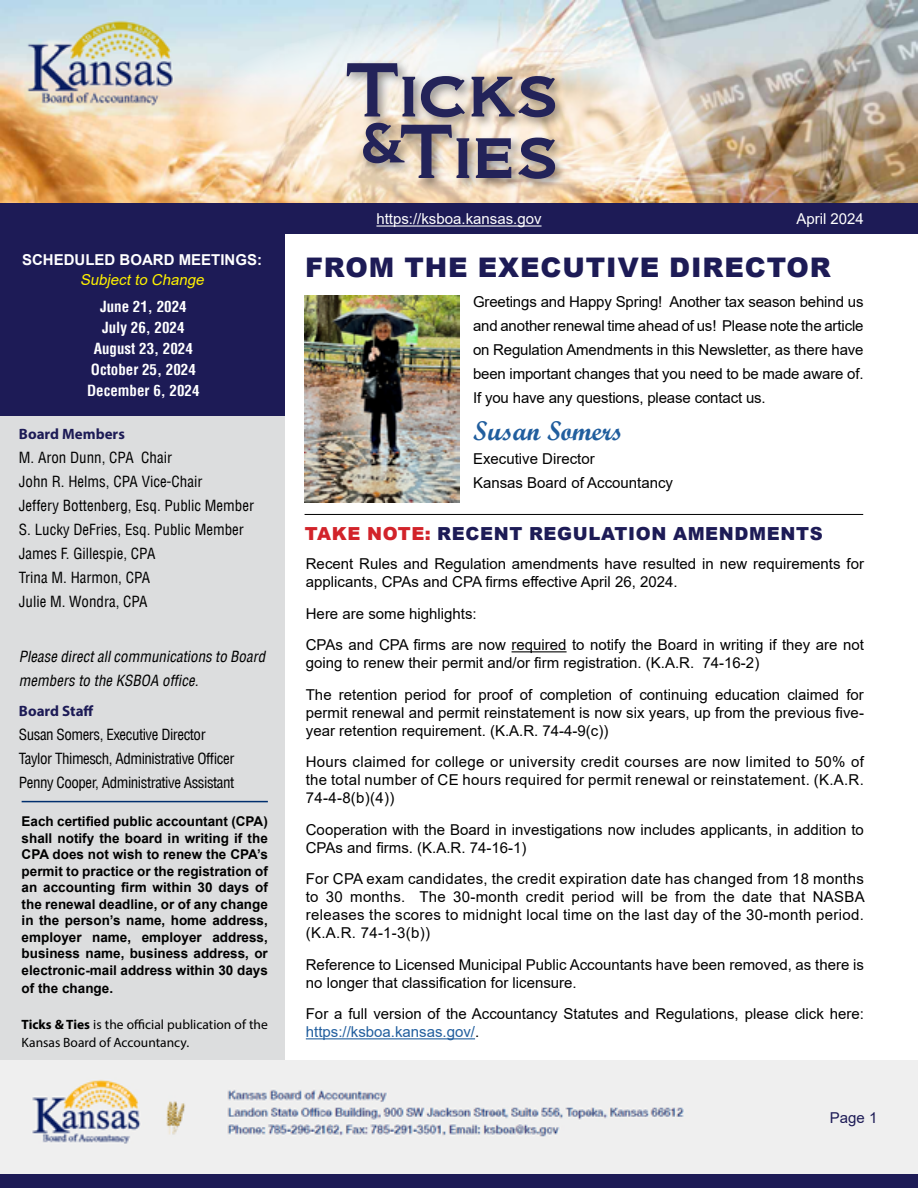
<style>
.page{position:relative;width:918px;height:1188px;background:#fff}
.page>*{position:absolute;margin:0;border:0;box-sizing:border-box;transform-origin:0 0}
.t1{font:71.7px/61.5px "Biondi";color:#232359}
.t2{font:900 27px "Arial";letter-spacing:.035em;color:#1d1b56}
.t3{font:27px "Script MT Bold";color:#215e9e}
.t4{font:900 18px "Arial";letter-spacing:.035em;color:#1d1b56}
.t5{font:15px/18px "Arial";color:#000}
.t6{font:condensed 15px/24px "Helvetica LT";color:#000}
.t7{font:condensed 15px/24px "Helvetica LT";letter-spacing:-.03em;color:#000}
.t8{font:700 condensed 15px/21px "Helvetica LT";color:#fff;text-align:center}
.t9{font:italic condensed 15px/24px "Helvetica LT";color:#000}
.t10{font:15px "Arial";color:#fff}
.t11{font:700 15px "Arial";color:#fff}
.t12{font:700 15px "Myriad Pro";color:#1d1b56}
.t13{font:italic 15px "Arial";color:#fff200}
.t14{font:15px "Arial";color:#1d1b56}
.t15{font:700 13.5px/16.5px "Arial";color:#000;text-align:justify}
.t16{font:13.5px/18px "Myriad Pro";color:#000}
.s1{font-weight:700}
.s2{color:#d2232a}
.s3{color:#215e9e}
</style>
<div class="page">
<div style="left:0;top:233px;width:284px;height:955px;background:#dcddde"></div>
<img style="left:0;top:1060px;width:918px;height:114px">
<div style="left:0;top:1174px;width:918px;height:14px;background:#1d1b56"></div>
<img style="left:0;top:0;width:918px;height:204px">
<svg style="left:198px;top:19px;width:529px;height:200px;background:#ede4d7"></svg>
<div style="left:0;top:204px;width:918px;height:30px;background:#1d1b56"></div>
<div style="left:0;top:234px;width:284px;height:181px;background:#1d1b56"></div>
<hr style="left:376px;top:225px;width:166px;height:2px;background:#fff">
<div style="left:343px;top:60px;width:225px;height:132px;background:#000;opacity:.38"></div>
<hr style="left:22px;top:801px;width:246px;height:1px;background:#002f6e">
<img style="left:305px;top:296px;width:154px;height:206px">
<hr style="left:305px;top:514px;width:558px;height:1px;background:#000">
<hr style="left:512px;top:651px;width:55px;height:1px;background:#000">
<hr style="left:306px;top:1038px;width:169px;height:1px;background:#215e9e">
<p class="t11" style="left:22px;top:249px;width:241px">SCHEDULED BOARD MEETINGS:</p>
<p class="t13" style="left:80px;top:269px;width:129px">Subjectto Change</p>
<p class="t8" style="left:87px;top:296px;width:114px">June 21, 2024<br>July 26, 2024<br>August 23, 2024<br>October 25, 2024<br>December 6, 2024</p>
<p class="t12" style="left:19px;top:424px;width:107px">Board Members</p>
<p class="t6" style="left:19px;top:445px;width:237px">M. Aron Dunn, CPA Chair<br>John R. Helms, CPA Vice-Chair<br>Jeffery Bottenberg, Esq. Public Member<br>S. Lucky DeFries, Esq. Public Member<br>James F. Gillespie, CPA<br>Trina M. Harmon, CPA<br>Julie M. Wondra, CPA</p>
<p class="t9" style="left:19px;top:644px;width:251px">Please directallcommunications to Board members to the KSBOA office.</p>
<p class="t12" style="left:19px;top:702px;width:76px">Board Staff</p>
<p class="t7" style="left:19px;top:723px;width:217px">Susan Somers, Executive Director<br>Taylor Thimesch, Administrative Officer<br>Penny Cooper, Administrative Assistant</p>
<p class="t15" style="left:22px;top:814px;width:248px">Each certified public accountant (CPA) shall notify the board in writing if the CPA does not wish to renew the CPA’s permit to practice or the registration of an accounting firm within 30 days of the renewal deadline, or of any change in the person’s name, home address, employer name, employer address, business name, business address, or electronic-mail address within 30 days</p>
<p class="t15" style="left:22px;top:980px;width:93px">of the change.</p>
<p class="t16" style="left:22px;top:1015px;width:248px"><span class="s1">Ticks &amp; Ties</span> is the official publication of the<br>Kansas Board of Accountancy.</p>
<h1 class="t1" style="left:345px;top:61px;width:214px">Ticks <sup>&amp;</sup>Ties</h1>
<p class="t10" style="left:376px;top:209px;width:167px">https://ksboa.kansas.gov</p>
<p class="t10" style="left:796px;top:209px;width:69px">April 2024</p>
<h2 class="t2" style="left:305px;top:247px;width:527px">FROM THE EXECUTIVE DIRECTOR</h2>
<p class="t5" style="left:473px;top:289px;width:392px;line-height:24px;text-align:justify">Greetings and Happy Spring! Another tax season behind us and another renewal time ahead of us! Please note the article on Regulation Amendments in this Newsletter, as there have been important changes that you need to be made aware of.<br>If you have any questions, please contact us.</p>
<h2 class="t3" style="left:473px;top:415px;width:151px">Susan Somers</h2>
<p class="t5" style="left:473px;top:447px;width:202px;line-height:24px">Executive Director<br>Kansas Board of Accountancy</p>
<p class="t4" style="left:305px;top:520px;width:519px"><span class="s2">TAKE NOTE:</span> RECENT REGULATION AMENDMENTS</p>
<p class="t5" style="left:306px;top:555px;width:560px">Recent Rules and Regulation amendments have resulted in new requirements for applicants, CPAs and CPA firms effective April 26, 2024.</p>
<p class="t5" style="left:306px;top:598px;width:560px;line-height:31.5px">Here are some highlights:<br>CPAs and CPA firms are now required to notify the Board in writing if they are not</p>
<p class="t5" style="left:306px;top:647px;width:560px;line-height:31.5px">going to renew their permit and/or firm registration. (K.A.R. 74-16-2)<br>The retention period for proof of completion of continuing education claimed for</p>
<p class="t5" style="left:306px;top:703px;width:560px">permit renewal and permit reinstatement is now six years, up from the previous five&shy;year retention requirement. (K.A.R. 74-4-9(c))</p>
<p class="t5" style="left:306px;top:753px;width:560px;text-align:justify">Hours claimed for college or university credit courses are now limited to 50% of the total number of CE hours required for permit renewal or reinstatement. (K.A.R.<br>74-4-8(b)(4))</p>
<p class="t5" style="left:306px;top:820px;width:560px">Cooperation with the Board in investigations now includes applicants, in addition to<br>CPAs and firms. (K.A.R. 74-16-1)</p>
<p class="t5" style="left:306px;top:870px;width:560px;text-align:justify">For CPA exam candidates, the credit expiration date has changed from 18 months to 30 months. The 30-month credit period will be from the date that NASBA releases the scores to midnight local time on the last day of the 30-month period. (K.A.R. 74-1-3(b))</p>
<p class="t5" style="left:306px;top:955px;width:560px">Reference to Licensed Municipal Public Accountants have been removed, as there is no longer that classification for licensure.</p>
<p class="t5" style="left:306px;top:1005px;width:560px">For a full version of the Accountancy Statutes and Regulations, please click here: <span class="s3">https://ksboa.kansas.gov/</span>.</p>
<p class="t14" style="left:830px;top:1107px;width:49px">Page 1</p>
</div>
